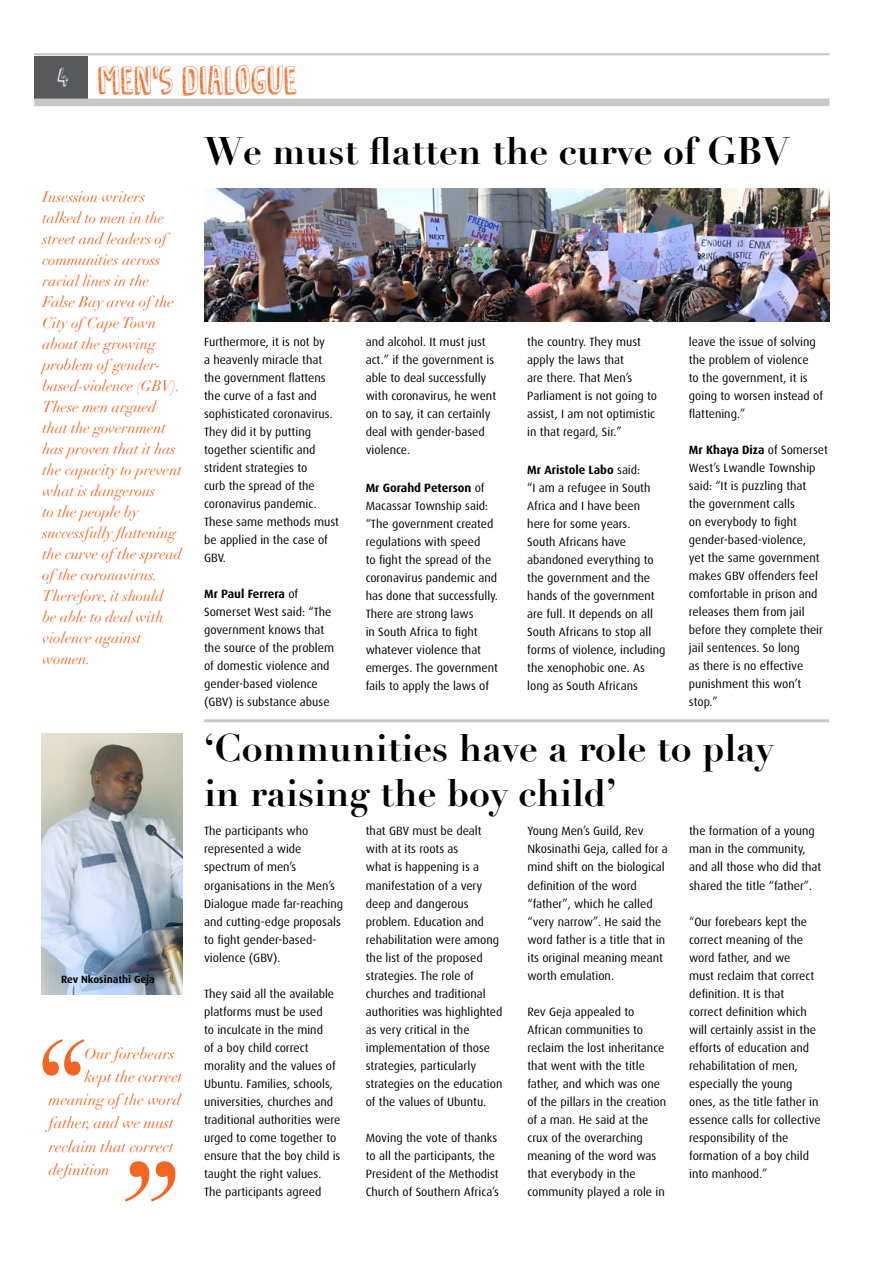
<style>
.page{position:relative;width:893px;height:1263px;background:#fff}
.page>*{position:absolute;margin:0;border:0;box-sizing:border-box;transform-origin:0 0}
.t1{font:45px "Tradizional DEMO";color:#f26522}
.t2{font:700 37.5px/45px "Didot";color:#000}
.t3{font:italic 15.45px "Didot";color:#f26522}
.t4{font:italic 15px/21px "Didot";color:#f26522}
.t5{font:12px/18px "Dax";color:#000}
.t6{font:700 10.5px "Dax";color:#000}
.s1{font-weight:700}
</style>
<div class="page">
<div style="left:34px;top:56px;width:54px;height:43px;background:#58595b"></div>
<hr style="left:34px;top:53px;width:795px;height:2px;background:#c6c8ca">
<div style="left:34px;top:99px;width:795px;height:7px;background:#c6c8ca"></div>
<img style="left:41px;top:733px;width:142px;height:261px">
<hr style="left:204px;top:719px;width:625px;height:3px;background:#c6c8ca">
<svg style="left:125px;top:1161px;width:50px;height:40px"></svg>
<svg style="left:43px;top:1039px;width:41px;height:36px"></svg>
<img style="left:204px;top:188px;width:625px;height:133px">
<h1 class="t1" style="left:58px;top:55px;width:241px"><sup>4</sup> MEN’S DIALOGUE</h1>
<p class="t4" style="left:43px;top:187px;width:141px">Insession writers talked to men in the street and leaders of communities across racial lines in the<br>False Bay area of the<br>City of Cape Town about the growing problem of gender&shy;based-violence (GBV).<br>These men argued that the government has proven that it has the capacity to prevent what is dangerous<br>to the people by successfully flattening the curve of the spread of the coronavirus.<br>Therefore, it should<br>be able to deal with violence against women.</p>
<p class="t6" style="left:61px;top:973px;width:95px">Rev Nkosinathi Geja</p>
<p class="t3" style="left:84px;top:1044px;width:92px">Our forebears</p>
<p class="t3" style="left:84px;top:1067px;width:99px">kept the correct</p>
<p class="t3" style="left:49px;top:1090px;width:134px">meaning of the word</p>
<p class="t3" style="left:49px;top:1113px;width:126px">father, and we must</p>
<p class="t3" style="left:49px;top:1137px;width:126px">reclaim that correct</p>
<p class="t3" style="left:49px;top:1160px;width:62px">definition</p>
<h2 class="t2" style="left:204px;top:129px;width:587px">We must flatten the curve of GBV</h2>
<p class="t5" style="left:204px;top:333px;width:136px">Furthermore, it is not by<br>a heavenly miracle that the government flattens the curve of a fast and sophisticated coronavirus.<br>They did it by putting together scientific and strident strategies to<br>curb the spread of the coronavirus pandemic.<br>These same methods must be applied in the case of<br>GBV.</p>
<p class="t5" style="left:204px;top:585px;width:132px"><span class="s1">Mr Paul Ferrera</span> of<br>Somerset West said: “The government knows that the source of the problem of domestic violence and gender-based violence (GBV) is substance abuse</p>
<p class="t5" style="left:366px;top:333px;width:132px">and alcohol. It must just act.” if the government is able to deal successfully with coronavirus, he went on to say, it can certainly deal with gender-based violence.</p>
<p class="t5" style="left:366px;top:479px;width:134px"><span class="s1">Mr Gorahd Peterson</span> of<br>Macassar Township said: “The government created regulations with speed<br>to fight the spread of the coronavirus pandemic and has done that successfully.<br>There are strong laws<br>in South Africa to fight whatever violence that emerges. The government fails to apply the laws of</p>
<p class="t5" style="left:527px;top:333px;width:131px">the country. They must apply the laws that<br>are there. That Men’s<br>Parliament is not going to assist, I am not optimistic in that regard, Sir.”</p>
<p class="t5" style="left:527px;top:461px;width:140px"><span class="s1">Mr Aristole Labo</span> said:<br>“I am a refugee in South<br>Africa and I have been here for some years.<br>South Africans have abandoned everything to the government and the hands of the government are full. It depends on all<br>South Africans to stop all forms of violence, including the xenophobic one. As long as South Africans</p>
<p class="t5" style="left:689px;top:333px;width:136px">leave the issue of solving the problem of violence<br>to the government, it is going to worsen instead of flattening.”</p>
<p class="t5" style="left:689px;top:441px;width:141px"><span class="s1">Mr Khaya Diza</span> of Somerset<br>West’s Lwandle Township said: “It is puzzling that<br>the government calls<br>on everybody to fight gender-based-violence,<br>yet the same government makes GBV offenders feel comfortable in prison and releases them from jail before they complete their jail sentences. So long<br>as there is no effective punishment this won’t stop.”</p>
<h2 class="t2" style="left:204px;top:726px;width:571px">‘Communities have a role to play in raising the boy child’</h2>
<p class="t5" style="left:204px;top:822px;width:140px">The participants who represented a wide spectrum of men’s organisations in the Men’s<br>Dialogue made far-reaching and cutting-edge proposals to fight gender-based&shy;violence (GBV).</p>
<p class="t5" style="left:204px;top:984px;width:138px">They said all the available platforms must be used<br>to inculcate in the mind<br>of a boy child correct morality and the values of<br>Ubuntu. Families, schools, universities, churches and traditional authorities were urged to come together to ensure that the boy child is taught the right values.<br>The participants agreed</p>
<p class="t5" style="left:366px;top:822px;width:138px">that GBV must be dealt with at its roots as<br>what is happening is a manifestation of a very deep and dangerous problem. Education and rehabilitation were among the list of the proposed strategies. The role of churches and traditional authorities was highlighted as very critical in the implementation of those strategies, particularly strategies on the education of the values of Ubuntu.</p>
<p class="t5" style="left:366px;top:1128px;width:135px">Moving the vote of thanks to all the participants, the<br>President of the Methodist<br>Church of Southern Africa’s</p>
<p class="t5" style="left:527px;top:822px;width:142px">Young Men’s Guild, Rev<br>Nkosinathi Geja, called for a mind shift on the biological definition of the word “father”, which he called “very narrow”. He said the word father is a title that in its original meaning meant worth emulation.</p>
<p class="t5" style="left:527px;top:1002px;width:140px">Rev Geja appealed to<br>African communities to reclaim the lost inheritance that went with the title father, and which was one of the pillars in the creation of a man. He said at the crux of the overarching meaning of the word was that everybody in the community played a role in</p>
<p class="t5" style="left:689px;top:822px;width:134px">the formation of a young man in the community, and all those who did that shared the title “father”.</p>
<p class="t5" style="left:689px;top:912px;width:133px">“Our forebears kept the correct meaning of the word father, and we<br>must reclaim that correct definition. It is that correct definition which will certainly assist in the efforts of education and rehabilitation of men, especially the young ones, as the title father in essence calls for collective responsibility of the formation of a boy child into manhood.”</p>
</div>
